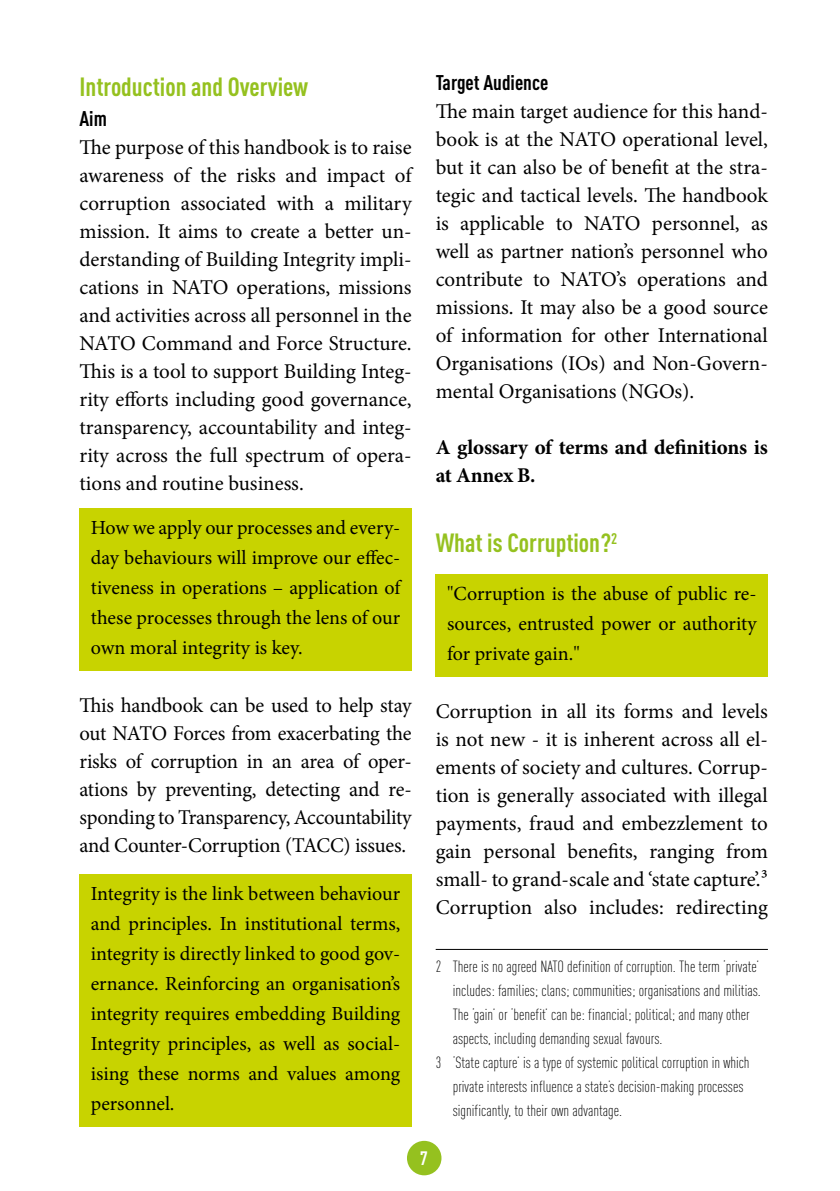
<style>
.page{position:relative;width:840px;height:1191px;background:#fff}
.page>*{position:absolute;margin:0;border:0;box-sizing:border-box;transform-origin:0 0}
.t1{font:700 26px "DIN Cond";color:#95c11f}
.t2{font:21px/28px "Minion Pro";letter-spacing:-.005em;color:#000;text-align:justify}
.t3{font:700 21px/28px "Minion Pro";letter-spacing:-.01em;color:#000}
.t4{font:700 21px "DIN Cond";color:#000}
.t5{font:20px/30px "Minion Pro";color:#000;text-align:justify}
.t6{font:700 19.2px "DIN Cond";color:#fff}
.t7{font:300 16px "DIN Cond";color:#000}
</style>
<div class="page">
<div style="left:407px;top:1140px;width:34px;height:35px;background:#95c11f;border-radius:50%"></div>
<div style="left:79px;top:508px;width:332px;height:163px;background:#c8d300"></div>
<div style="left:79px;top:874px;width:332px;height:253px;background:#c8d300"></div>
<div style="left:435px;top:574px;width:332px;height:103px;background:#c8d300"></div>
<hr style="left:435px;top:949px;width:332px;height:1px;background:#000">
<p class="t1" style="left:79px;top:71px;width:230px">Introduction and Overview</p>
<p class="t4" style="left:79px;top:106px;width:29px">Aim</p>
<p class="t2" style="left:79px;top:133px;width:333px">The purpose of this handbook is to raise awareness of the risks and impact of corruption associated with a military mission. It aims to create a better un&shy;derstanding of Building Integrity impli&shy;cations in NATO operations, missions and activities across all personnel in the NATO Command and Force Structure.<br>This is a tool to support Building Integ&shy;rity efforts including good governance, transparency, accountability and integ&shy;rity across the full spectrum of opera&shy;tions and routine business.</p>
<p class="t5" style="left:91px;top:513px;width:311px">How we apply our processes and every&shy;day behaviours will improve our effec&shy;tiveness in operations – application of these processes through the lens of our own moral integrity is key.</p>
<p class="t2" style="left:79px;top:691px;width:333px">This handbook can be used to help stay out NATO Forces from exacerbating the risks of corruption in an area of oper&shy;ations by preventing, detecting and re&shy;sponding to Transparency, Accountability and Counter-Corruption (TACC) issues.</p>
<p class="t5" style="left:91px;top:879px;width:311px">Integrity is the link between behaviour and principles. In institutional terms, integrity is directly linked to good gov&shy;ernance. Reinforcing an organisation’s integrity requires embedding Building Integrity principles, as well as social&shy;ising these norms and values among personnel.</p>
<p class="t4" style="left:435px;top:70px;width:114px">Target Audience</p>
<p class="t2" style="left:435px;top:97px;width:333px">The main target audience for this hand&shy;book is at the NATO operational level, but it can also be of benefit at the stra&shy;tegic and tactical levels. The handbook is applicable to NATO personnel, as well as partner nation’s personnel who contribute to NATO’s operations and missions. It may also be a good source of information for other International Organisations (IOs) and Non-Govern&shy;mental Organisations (NGOs).</p>
<p class="t3" style="left:435px;top:433px;width:333px">A glossary of terms and definitions is at Annex B.</p>
<p class="t1" style="left:435px;top:527px;width:183px">What is Corruption?<sup>2</sup></p>
<p class="t5" style="left:447px;top:579px;width:311px">"Corruption is the abuse of public re&shy;sources, entrusted power or authority for private gain."</p>
<p class="t2" style="left:435px;top:697px;width:333px">Corruption in all its forms and levels is not new - it is inherent across all el&shy;ements of society and cultures. Corrup&shy;tion is generally associated with illegal payments, fraud and embezzlement to gain personal benefits, ranging from small- to grand-scale and ‘state capture’.3<br>Corruption also includes: redirecting</p>
<p class="t7" style="left:435px;top:957px;width:325px">2 There is no agreed NATO definition of corruption. The term ‘private’</p>
<p class="t7" style="left:452px;top:981px;width:309px">includes: families; clans; communities; organisations and militias.</p>
<p class="t7" style="left:452px;top:1005px;width:298px">The ‘gain’ or ‘benefit’ can be: financial; political; and many other</p>
<p class="t7" style="left:452px;top:1029px;width:211px">aspects, including demanding sexual favours.</p>
<p class="t7" style="left:435px;top:1053px;width:315px">3 ‘State capture’ is a type of systemic political corruption in which</p>
<p class="t7" style="left:452px;top:1077px;width:292px">private interests influence a state’s decision-making processes</p>
<p class="t7" style="left:452px;top:1101px;width:171px">significantly, to their own advantage.</p>
<p class="t6" style="left:420px;top:1146px;width:9px">7</p>
</div>
